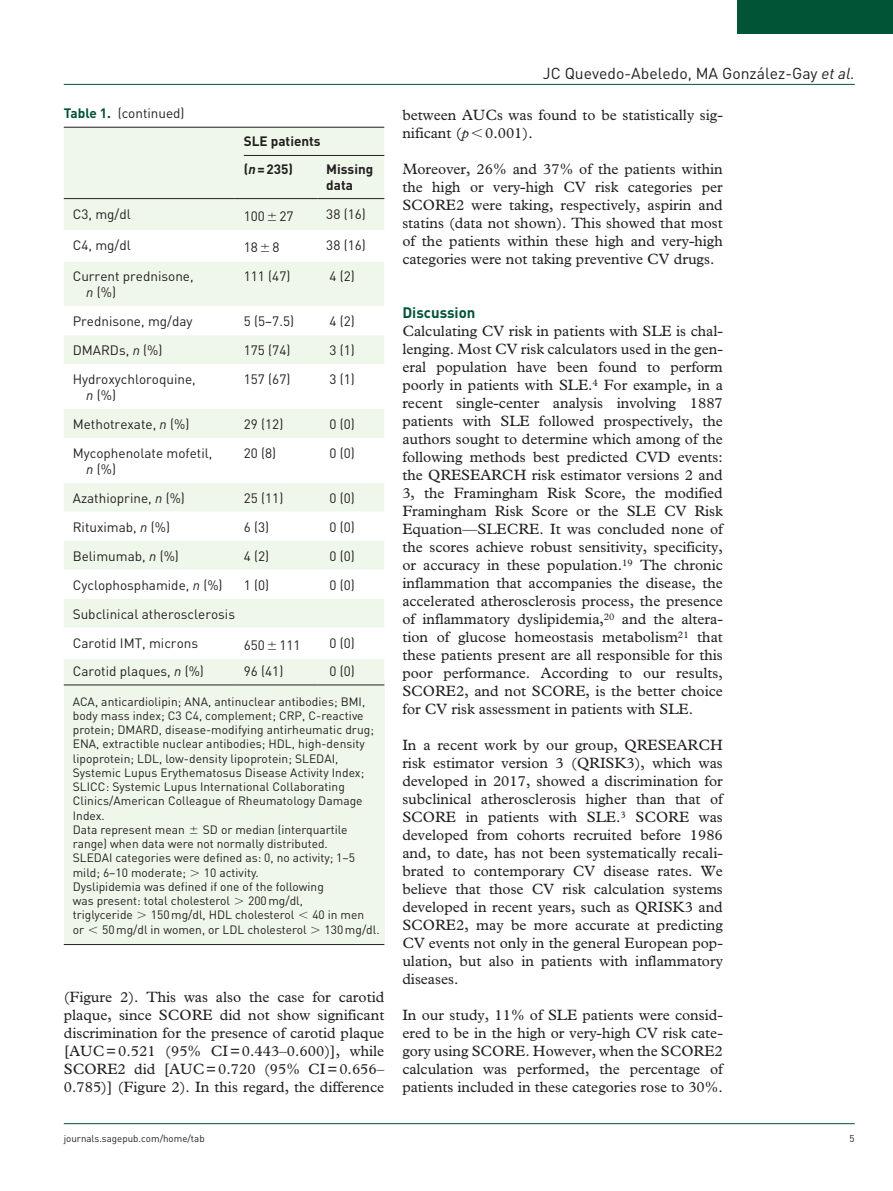
<style>
.page{position:relative;width:893px;height:1191px;background:#fff}
.page>*{position:absolute;margin:0;border:0;box-sizing:border-box;transform-origin:0 0}
.t1{font:15.75px "DIN";color:#231f20}
.t2{font:15px/18px "Plantin Std";color:#231f20;text-align:justify}
.t3{font:700 15px "DIN";color:#015436}
.t4{font:13.5px/15.8px "DIN";color:#231f20}
.t5{font:700 13.5px/27.8px "DIN";color:#231f20}
.t6{font:12px/14.2px "DIN";color:#231f20}
.t7{font:9.75px "DIN";color:#231f20}
.s1{font-weight:700;color:#015436}
.s2{font-style:italic}
</style>
<div class="page">
<hr style="left:64px;top:84px;width:791px;height:1px;background:#015436">
<hr style="left:64px;top:1123px;width:791px;height:1px;background:#015436">
<div style="left:738px;top:0;width:155px;height:34px;background:#015436"></div>
<div style="left:64px;top:680px;width:320px;height:264px;background:#eff7ea"></div>
<hr style="left:64px;top:944px;width:320px;height:1px;background:#231f20">
<div style="left:64px;top:128px;width:320px;height:552px;background:#eff7ea"></div>
<svg style="left:64px;top:230px;width:320px;height:429px"></svg>
<hr style="left:64px;top:198px;width:171px;height:1px;background:#231f20">
<hr style="left:235px;top:198px;width:82px;height:1px;background:#231f20">
<hr style="left:317px;top:198px;width:67px;height:1px;background:#231f20">
<hr style="left:64px;top:684px;width:171px;height:1px;background:#231f20">
<hr style="left:235px;top:684px;width:82px;height:1px;background:#231f20">
<hr style="left:317px;top:684px;width:67px;height:1px;background:#231f20">
<hr style="left:244px;top:155px;width:140px;height:1px;background:#231f20">
<hr style="left:64px;top:127px;width:320px;height:1px;background:#231f20">
<svg style="left:268px;top:213px;width:8px;height:8px"></svg>
<svg style="left:261px;top:244px;width:8px;height:8px"></svg>
<svg style="left:268px;top:641px;width:8px;height:8px"></svg>
<p class="t4" style="left:64px;top:105px;width:122px"><span class="s1">Table 1.</span> (continued)</p>
<p class="t5" style="left:244px;top:127px;width:78px">SLE patients (<span class="s2">n</span>=235)</p>
<p class="t5" style="left:326px;top:160px;width:49px;line-height:15.8px">Missing data</p>
<p class="t4" style="left:73px;top:206px;width:59px">C3, mg/dl</p>
<p class="t4" style="left:244px;top:208px;width:51px">100 27</p>
<p class="t4" style="left:326px;top:206px;width:41px">38 (16)</p>
<p class="t4" style="left:73px;top:237px;width:59px">C4, mg/dl</p>
<p class="t4" style="left:244px;top:239px;width:37px">18 8</p>
<p class="t4" style="left:326px;top:237px;width:41px">38 (16)</p>
<p class="t4" style="left:86px;top:268px;width:109px;text-indent:-14px">Current prednisone, <span class="s2">n</span> (%)</p>
<p class="t4" style="left:244px;top:268px;width:48px">111 (47)</p>
<p class="t4" style="left:329px;top:268px;width:27px">4 (2)</p>
<p class="t4" style="left:73px;top:313px;width:121px">Prednisone, mg/day</p>
<p class="t4" style="left:244px;top:313px;width:52px">5 (5–7.5)</p>
<p class="t4" style="left:329px;top:313px;width:27px">4 (2)</p>
<p class="t4" style="left:73px;top:342px;width:91px">DMARDs, <span class="s2">n</span> (%)</p>
<p class="t4" style="left:244px;top:342px;width:48px">175 (74)</p>
<p class="t4" style="left:329px;top:342px;width:27px">3 (1)</p>
<p class="t4" style="left:86px;top:371px;width:111px;text-indent:-14px">Hydroxychloroquine, <span class="s2">n</span> (%)</p>
<p class="t4" style="left:244px;top:371px;width:48px">157 (67)</p>
<p class="t4" style="left:329px;top:371px;width:27px">3 (1)</p>
<p class="t4" style="left:73px;top:416px;width:118px">Methotrexate, <span class="s2">n</span> (%)</p>
<p class="t4" style="left:244px;top:416px;width:41px">29 (12)</p>
<p class="t4" style="left:329px;top:416px;width:27px">0 (0)</p>
<p class="t4" style="left:86px;top:445px;width:128px;text-indent:-14px">Mycophenolate mofetil, <span class="s2">n</span> (%)</p>
<p class="t4" style="left:244px;top:445px;width:34px">20 (8)</p>
<p class="t4" style="left:329px;top:445px;width:27px">0 (0)</p>
<p class="t4" style="left:73px;top:489px;width:114px">Azathioprine, <span class="s2">n</span> (%)</p>
<p class="t4" style="left:244px;top:489px;width:41px">25 (11)</p>
<p class="t4" style="left:329px;top:489px;width:27px">0 (0)</p>
<p class="t4" style="left:73px;top:518px;width:99px">Rituximab, <span class="s2">n</span> (%)</p>
<p class="t4" style="left:244px;top:518px;width:27px">6 (3)</p>
<p class="t4" style="left:329px;top:518px;width:27px">0 (0)</p>
<p class="t4" style="left:73px;top:547px;width:108px">Belimumab, <span class="s2">n</span> (%)</p>
<p class="t4" style="left:244px;top:547px;width:27px">4 (2)</p>
<p class="t4" style="left:329px;top:547px;width:27px">0 (0)</p>
<p class="t4" style="left:73px;top:576px;width:151px">Cyclophosphamide, <span class="s2">n</span> (%)</p>
<p class="t4" style="left:244px;top:576px;width:27px">1 (0)</p>
<p class="t4" style="left:329px;top:576px;width:27px">0 (0)</p>
<p class="t4" style="left:73px;top:599px;width:164px;line-height:29px">Subclinical atherosclerosis<br>Carotid IMT, microns</p>
<p class="t4" style="left:244px;top:637px;width:58px">650 111</p>
<p class="t4" style="left:329px;top:634px;width:27px">0 (0)</p>
<p class="t4" style="left:73px;top:663px;width:133px">Carotid plaques, <span class="s2">n</span> (%)</p>
<p class="t4" style="left:244px;top:663px;width:41px">96 (41)</p>
<p class="t4" style="left:329px;top:663px;width:27px">0 (0)</p>
<p class="t6" style="left:73px;top:694px;width:303px">ACA, anticardiolipin; ANA, antinuclear antibodies; BMI, body mass index; C3 C4, complement; CRP, C-reactive protein; DMARD, disease-modifying antirheumatic drug; ENA, extractible nuclear antibodies; HDL, high-density lipoprotein; LDL, low-density lipoprotein; SLEDAI, Systemic Lupus Erythematosus Disease Activity Index; SLICC: Systemic Lupus International Collaborating Clinics/American Colleague of Rheumatology Damage Index.<br>Data represent mean</p>
<p class="t6" style="left:73px;top:822px;width:284px;text-indent:130px">SD or median (interquartile range) when data were not normally distributed.<br>SLEDAI categories were defined as: 0, no activity; 1–5 mild; 6–10 moderate;</p>
<p class="t6" style="left:73px;top:865px;width:253px;text-indent:131px">10 activity.<br>Dyslipidemia was defined if one of the following was present: total cholesterol</p>
<p class="t6" style="left:248px;top:893px;width:56px">200mg/dl,</p>
<p class="t6" style="left:73px;top:907px;width:62px">triglyceride</p>
<p class="t6" style="left:151px;top:907px;width:145px">150mg/dl, HDL cholesterol</p>
<p class="t6" style="left:312px;top:907px;width:53px">40 in men</p>
<p class="t6" style="left:73px;top:922px;width:13px">or</p>
<p class="t6" style="left:102px;top:922px;width:206px">50mg/dl in women, or LDL cholesterol</p>
<p class="t6" style="left:325px;top:922px;width:56px">130mg/dl.</p>
<p class="t2" style="left:64px;top:988px;width:322px">(Figure 2). This was also the case for carotid plaque, since SCORE did not show significant discrimination for the presence of carotid plaque [AUC=0.521 (95% CI=0.443–0.600)], while SCORE2 did [AUC=0.720 (95% CI=0.656– 0.785)] (Figure 2). In this regard, the difference</p>
<p class="t1" style="left:543px;top:63px;width:313px">JC Quevedo-Abeledo, MA González-Gay <span class="s2">et al.</span></p>
<p class="t2" style="left:402px;top:106px;width:322px">between AUCs was found to be statistically sig&shy;nificant (<span class="s2">p</span> 0.001).</p>
<p class="t2" style="left:402px;top:160px;width:322px">Moreover, 26% and 37% of the patients within the high or very-high CV risk categories per SCORE2 were taking, respectively, aspirin and statins (data not shown). This showed that most of the patients within these high and very-high categories were not taking preventive CV drugs.</p>
<p class="t3" style="left:402px;top:303px;width:75px">Discussion</p>
<p class="t2" style="left:402px;top:322px;width:322px">Calculating CV risk in patients with SLE is chal&shy;lenging. Most CV risk calculators used in the gen&shy;eral population have been found to perform poorly in patients with SLE.<sup>4</sup> For example, in a recent single-center analysis involving 1887 patients with SLE followed prospectively, the authors sought to determine which among of the following methods best predicted CVD events: the QRESEARCH risk estimator versions 2 and 3, the Framingham Risk Score, the modified Framingham Risk Score or the SLE CV Risk Equation—SLECRE. It was concluded none of the scores achieve robust sensitivity, specificity, or accuracy in these population.<sup>19</sup> The chronic inflammation that accompanies the disease, the accelerated atherosclerosis process, the presence of inflammatory dyslipidemia,<sup>20</sup> and the altera&shy;tion of glucose homeostasis metabolism<sup>21</sup> that these patients present are all responsible for this poor performance. According to our results, SCORE2, and not SCORE, is the better choice for CV risk assessment in patients with SLE.</p>
<p class="t2" style="left:402px;top:736px;width:322px">In a recent work by our group, QRESEARCH risk estimator version 3 (QRISK3), which was developed in 2017, showed a discrimination for subclinical atherosclerosis higher than that of SCORE in patients with SLE.<sup>3</sup> SCORE was developed from cohorts recruited before 1986 and, to date, has not been systematically recali&shy;brated to contemporary CV disease rates. We believe that those CV risk calculation systems developed in recent years, such as QRISK3 and SCORE2, may be more accurate at predicting CV events not only in the general European pop&shy;ulation, but also in patients with inflammatory diseases.</p>
<p class="t2" style="left:402px;top:1006px;width:322px">In our study, 11% of SLE patients were consid&shy;ered to be in the high or very-high CV risk cate&shy;gory using SCORE. However, when the SCORE2 calculation was performed, the percentage of patients included in these categories rose to 30%.</p>
<p class="t7" style="left:64px;top:1132px;width:142px">journals.sagepub.com/home/tab</p>
<p class="t7" style="left:850px;top:1132px;width:7px">5</p>
</div>
